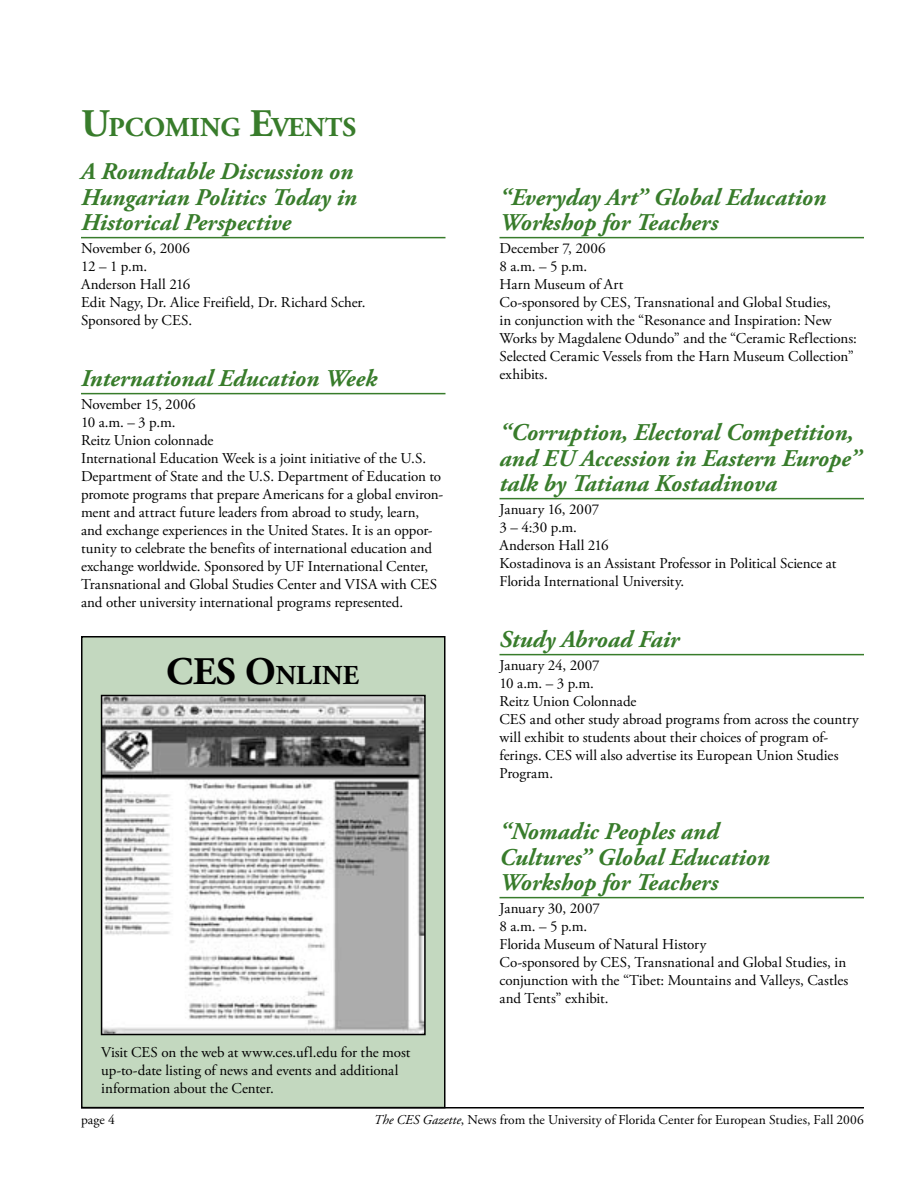
<style>
.page{position:relative;width:918px;height:1188px;background:#fff}
.page>*{position:absolute;margin:0;border:0;box-sizing:border-box;transform-origin:0 0}
.t1{font:700 39px "Adobe Garamond Pro";color:#000}
.t2{font:700 27.3px "Adobe Garamond Pro";color:#387c2b}
.t3{font:700 27.3px "Adobe Garamond Pro";color:#000}
.t4{font:italic 700 24px/25.5px "Adobe Garamond Pro";color:#387c2b}
.t5{font:15px/18px "Adobe Garamond Pro";color:#000}
.t6{font:13.5px "Adobe Garamond Pro";color:#000}
.s1{font-size:39px}
.s2{font-style:italic}
</style>
<div class="page">
<hr style="left:81px;top:1107px;width:783px;height:1px;background:#000">
<hr style="left:81px;top:237px;width:365px;height:1px;background:#387c2b">
<hr style="left:81px;top:393px;width:365px;height:1px;background:#387c2b">
<hr style="left:500px;top:237px;width:364px;height:1px;background:#387c2b">
<hr style="left:500px;top:498px;width:364px;height:1px;background:#387c2b">
<hr style="left:500px;top:654px;width:364px;height:1px;background:#387c2b">
<hr style="left:500px;top:897px;width:364px;height:1px;background:#387c2b">
<div style="left:82px;top:637px;width:363px;height:471px;background:#c3d8bf"></div>
<div style="left:81px;top:636px;width:365px;height:472px;border:2px solid #000"></div>
<img style="left:104px;top:698px;width:319px;height:334px">
<div style="left:101px;top:695px;width:325px;height:340px;border:2px solid #000"></div>
<h2 class="t2" style="left:81px;top:112px;width:277px"><span class="s1">U</span>PCOMING <span class="s1">E</span>VENTS</h2>
<h3 class="t4" style="left:81px;top:160px;width:277px">A Roundtable Discussion on<br>Hungarian Politics Today in<br>Historical Perspective</h3>
<p class="t5" style="left:81px;top:240px;width:286px">November 6, 2006<br>12 – 1 p.m.<br>Anderson Hall 216<br>Edit Nagy, Dr. Alice Freifield, Dr. Richard Scher.<br>Sponsored by CES.</p>
<h3 class="t4" style="left:81px;top:367px;width:297px">International Education Week</h3>
<p class="t5" style="left:81px;top:396px;width:364px">November 15, 2006<br>10 a.m. – 3 p.m.<br>Reitz Union colonnade<br>International Education Week is a joint initiative of the U.S.<br>Department of State and the U.S. Department of Education to promote programs that prepare Americans for a global environ&shy;ment and attract future leaders from abroad to study, learn, and exchange experiences in the United States. It is an oppor&shy;tunity to celebrate the benefits of international education and exchange worldwide. Sponsored by UF International Center, Transnational and Global Studies Center and VISA with CES and other university international programs represented.</p>
<h1 class="t1" style="left:166px;top:649px;width:24px">CES</h1>
<h2 class="t3" style="left:245px;top:659px;width:115px"><span class="s1">O</span>NLINE</h2>
<p class="t5" style="left:101px;top:1044px;width:311px">Visit CES on the web at www.ces.ufl.edu for the most up-to-date listing of news and events and additional information about the Center.</p>
<h3 class="t4" style="left:500px;top:185px;width:328px">“Everyday Art” Global Education<br>Workshop for Teachers</h3>
<p class="t5" style="left:500px;top:240px;width:359px">December 7, 2006<br>8 a.m. – 5 p.m.<br>Harn Museum of Art<br>Co-sponsored by CES, Transnational and Global Studies,<br>in conjunction with the “Resonance and Inspiration: New Works by Magdalene Odundo” and the “Ceramic Reflections:<br>Selected Ceramic Vessels from the Harn Museum Collection” exhibits.</p>
<h3 class="t4" style="left:500px;top:421px;width:363px">“Corruption, Electoral Competition, and EU Accession in Eastern Europe” talk by Tatiana Kostadinova</h3>
<p class="t5" style="left:500px;top:501px;width:338px">January 16, 2007<br>3 – 4:30 p.m.<br>Anderson Hall 216<br>Kostadinova is an Assistant Professor in Political Science at<br>Florida International University.</p>
<h3 class="t4" style="left:500px;top:628px;width:181px">Study Abroad Fair</h3>
<p class="t5" style="left:500px;top:657px;width:361px">January 24, 2007<br>10 a.m. – 3 p.m.<br>Reitz Union Colonnade<br>CES and other study abroad programs from across the country will exhibit to students about their choices of program of&shy;ferings. CES will also advertise its European Union Studies Program.</p>
<h3 class="t4" style="left:500px;top:820px;width:272px">“Nomadic Peoples and<br>Cultures” Global Education<br>Workshop for Teachers</h3>
<p class="t5" style="left:500px;top:900px;width:350px">January 30, 2007<br>8 a.m. – 5 p.m.<br>Florida Museum of Natural History<br>Co-sponsored by CES, Transnational and Global Studies, in conjunction with the “Tibet: Mountains and Valleys, Castles and Tents” exhibit.</p>
<p class="t6" style="left:81px;top:1111px;width:25px">page</p>
<p class="t6" style="left:374px;top:1111px;width:492px"><span class="s2">The CES Gazette</span>, News from the University of Florida Center for European Studies, Fall 2006</p>
</div>
